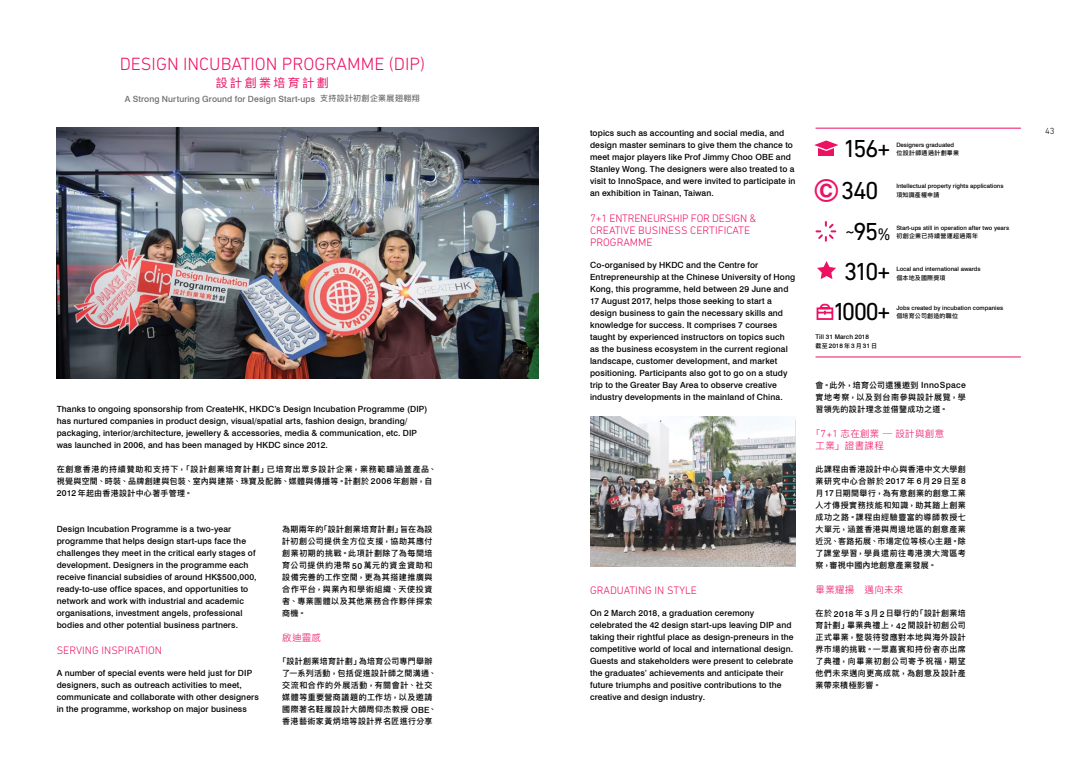
<style>
.page{position:relative;width:1078px;height:766px;background:#fff}
.page>*{position:absolute;margin:0;border:0;box-sizing:border-box;transform-origin:0 0}
.t1{font:25px/41.4px "DIN Next LT Pro";letter-spacing:-.07em;color:#000}
.t2{font:300 18px "DIN Next LT Pro";color:#ed1164}
.t3{font:17px "DIN Next LT Pro";color:#000}
.t4{font:12px "Ping Fang TC";letter-spacing:.2em;color:#ed1164}
.t5{font:300 11px/12px "DIN Next LT Pro";color:#ed1164}
.t6{font:300 9.5px/12px "Ping Fang TC";letter-spacing:.03em;color:#ed1164}
.t7{font:300 9px "DIN Next LT Pro";color:#000}
.t8{font:500 8.5px/12px "Swiss 721 BT";letter-spacing:.015em;color:#000}
.t9{font:500 8.5px "Swiss 721 BT";letter-spacing:.015em;color:#6d6e71}
.t10{font:500 8px/12px "Ping Fang TC";letter-spacing:.055em;color:#000;text-align:justify}
.t11{font:500 6.4px/8.5px "Swiss 721 BT";color:#000}
.t12{font:500 6px "Swiss 721 BT";color:#000}
.t13{font:500 6px "Ping Fang TC";letter-spacing:.03em;color:#000}
.t14{font:500 6px "Ping Fang TC";letter-spacing:.05em;color:#000}
.t15{font:500 6px "Ping Fang TC";letter-spacing:.055em;color:#000}
.s1{font-family:"Ping Fang TC";font-size:8px}
.s2{font-family:"Swiss 721 BT";font-size:8.5px}
.s3{font-family:"Swiss 721 BT";font-weight:700;font-size:31.9px;color:#ed1164}
.s4{font-size:25px}
.s5{font-family:"Ping Fang TC";font-size:6px}
.s6{font-family:"DIN Next LT Pro";font-size:10.3px}
.s7{font-family:"DIN Next LT Pro";font-size:10.9px}
</style>
<div class="page">
<img style="left:57px;top:128px;width:482px;height:250px">
<div style="left:818px;top:146px;width:15px;height:10px;background:#ed1164"></div>
<svg style="left:814px;top:140px;width:24px;height:12px"></svg>
<hr style="left:815px;top:128px;width:205px;height:1px;background:#ed1164">
<hr style="left:815px;top:356px;width:205px;height:1px;background:#ed1164">
<svg style="left:815px;top:221px;width:22px;height:21px"></svg>
<img style="left:590px;top:416px;width:205px;height:150px">
<svg style="left:817px;top:261px;width:18px;height:18px"></svg>
<svg style="left:816px;top:303px;width:18px;height:17px"></svg>
<h2 class="t2" style="left:120px;top:54px;width:307px">DESIGN INCUBATION PROGRAMME (DIP)</h2>
<h3 class="t4" style="left:216px;top:76px;width:114px">設計創業培育計劃</h3>
<p class="t9" style="left:125px;top:93px;width:297px">A Strong Nurturing Ground for Design Start-ups <span class="s1">支持設計初創企業展翅翱翔</span></p>
<p class="t8" style="left:57px;top:402px;width:372px">Thanks to ongoing sponsorship from CreateHK, HKDC’s Design Incubation Programme (DIP) has nurtured companies in product design, visual/spatial arts, fashion design, branding/ packaging, interior/architecture, jewellery &amp; accessories, media &amp; communication, etc. DIP was launched in 2006, and has been managed by HKDC since 2012.</p>
<p class="t10" style="left:57px;top:463px;width:381px;text-align:left">在創意香港的持續贊助和支持下，「設計創業培育計劃」已培育出眾多設計企業，業務範疇涵蓋產品、視覺與空間、時裝、品牌創建與包裝、室內與建築、珠寶及配飾、媒體與傳播等。計劃於 <span class="s2">2006</span> 年創辦，自<br><span class="s2">2012</span> 年起由香港設計中心著手管理。</p>
<p class="t8" style="left:57px;top:522px;width:201px">Design Incubation Programme is a two-year programme that helps design start-ups face the challenges they meet in the critical early stages of development. Designers in the programme each receive financial subsidies of around HK$500,000, ready-to-use office spaces, and opportunities to network and work with industrial and academic organisations, investment angels, professional bodies and other potential business partners.</p>
<p class="t5" style="left:57px;top:644px;width:107px">SERVING INSPIRATION</p>
<p class="t8" style="left:57px;top:666px;width:203px">A number of special events were held just for DIP designers, such as outreach activities to meet, communicate and collaborate with other designers in the programme, workshop on major business</p>
<p class="t10" style="left:282px;top:523px;width:152px">為期兩年的「設計創業培育計劃」旨在為設計初創公司提供全方位支援，協助其應付創業初期的挑戰。此項計劃除了為每間培育公司提供約港幣 <span class="s2">50</span>萬元的資金資助和設備完善的工作空間，更為其搭建推廣與合作平台，與業內和學術組織、天使投資者、專業團體以及其他業務合作夥伴探索商機。</p>
<p class="t6" style="left:282px;top:631px;width:40px">啟迪靈感</p>
<p class="t10" style="left:278px;top:655px;width:160px;text-align:center">「設計創業培育計劃」為培育公司專門舉辦了一系列活動，包括促進設計師之間溝通、交流和合作的外展活動，有關會計、社交媒體等重要營商議題的工作坊，以及邀請國際著名鞋履設計大師周仰杰教授 <span class="s2">OBE</span>、香港藝術家黃炳培等設計界名匠進行分享</p>
<p class="t8" style="left:590px;top:126px;width:207px">topics such as accounting and social media, and design master seminars to give them the chance to meet major players like Prof Jimmy Choo OBE and Stanley Wong. The designers were also treated to a visit to InnoSpace, and were invited to participate in an exhibition in Tainan, Taiwan.</p>
<p class="t5" style="left:590px;top:212px;width:168px">7+1 ENTRENEURSHIP FOR DESIGN &amp;<br>CREATIVE BUSINESS CERTIFICATE<br>PROGRAMME</p>
<p class="t8" style="left:590px;top:258px;width:207px">Co-organised by HKDC and the Centre for Entrepreneurship at the Chinese University of Hong Kong, this programme, held between 29 June and 17 August 2017, helps those seeking to start a design business to gain the necessary skills and knowledge for success. It comprises 7 courses taught by experienced instructors on topics such as the business ecosystem in the current regional landscape, customer development, and market positioning. Participants also got to go on a study trip to the Greater Bay Area to observe creative industry developments in the mainland of China.</p>
<p class="t5" style="left:590px;top:584px;width:108px">GRADUATING IN STYLE</p>
<p class="t8" style="left:590px;top:606px;width:205px">On 2 March 2018, a graduation ceremony celebrated the 42 design start-ups leaving DIP and taking their rightful place as design-preneurs in the competitive world of local and international design.<br>Guests and stakeholders were present to celebrate the graduates’ achievements and anticipate their future triumphs and positive contributions to the creative and design industry.</p>
<h1 class="t1" style="left:812px;top:128px;width:79px;text-indent:30px">156+ <span class="s3">©</span> 340</h1>
<h3 class="t3" style="left:845px;top:223px;width:47px">~<span class="s4">95</span>%</h3>
<h1 class="t1" style="left:832px;top:251px;width:60px;line-height:40.1px;text-align:center">310+<br>1000+</h1>
<p class="t12" style="left:896px;top:141px;width:59px">Designers graduated</p>
<p class="t15" style="left:896px;top:149px;width:64px">位設計師通過計劃畢業</p>
<p class="t12" style="left:896px;top:182px;width:109px">Intellectual property rights applications</p>
<p class="t13" style="left:896px;top:191px;width:45px">項知識產權申請</p>
<p class="t12" style="left:896px;top:224px;width:114px">Start-ups still in operation after two years</p>
<p class="t14" style="left:896px;top:232px;width:83px">初創企業已持續營運超過兩年</p>
<p class="t12" style="left:896px;top:265px;width:86px">Local and international awards</p>
<p class="t13" style="left:896px;top:274px;width:51px">個本地及國際獎項</p>
<p class="t12" style="left:896px;top:304px;width:108px">Jobs created by incubation companies</p>
<p class="t13" style="left:896px;top:312px;width:63px">個培育公司創造的職位</p>
<p class="t11" style="left:815px;top:333px;width:63px">Till 31 March 2018<br><span class="s5">截至</span>2018<span class="s5">年</span>3<span class="s5">月</span>31<span class="s5">日</span></p>
<p class="t10" style="left:815px;top:379px;width:152px">會。此外，培育公司還獲邀到 <span class="s2">InnoSpace</span>實地考察，以及到台南參與設計展覽，學習領先的設計理念並借鑒成功之道。</p>
<p class="t6" style="left:815px;top:427px;width:130px;text-indent:-5px">「<span class="s6">7</span><span class="s7">+</span><span class="s6">1</span> 志在創業 ─ 設計與創意工業」證書課程</p>
<p class="t10" style="left:815px;top:463px;width:152px">此課程由香港設計中心與香港中文大學創業研究中心合辦於 <span class="s2">2017</span> 年 <span class="s2">6</span>月<span class="s2">29</span>日至 <span class="s2">8</span>月<span class="s2">17</span>日期間舉行，為有意創業的創意工業人才傳授實務技能和知識，助其踏上創業成功之路。課程由經驗豐富的導師教授七大單元，涵蓋香港與周邊地區的創意產業近況、客路拓展、市場定位等核心主題。除了課堂學習，學員還前往粵港澳大灣區考察，審視中國內地創意產業發展。</p>
<p class="t6" style="left:815px;top:583px;width:89px">畢業耀揚　邁向未來</p>
<p class="t10" style="left:815px;top:607px;width:152px">在於 <span class="s2">2018</span> 年 <span class="s2">3</span>月<span class="s2">2</span>日舉行的「設計創業培育計劃」畢業典禮上，<span class="s2">42</span> 間設計初創公司正式畢業，整裝待發應對本地與海外設計界市場的挑戰。一眾嘉賓和持份者亦出席了典禮，向畢業初創公司寄予祝福，期望他們未來邁向更高成就，為創意及設計產業帶來積極影響。</p>
<p class="t7" style="left:1044px;top:126px;width:11px">43</p>
</div>
